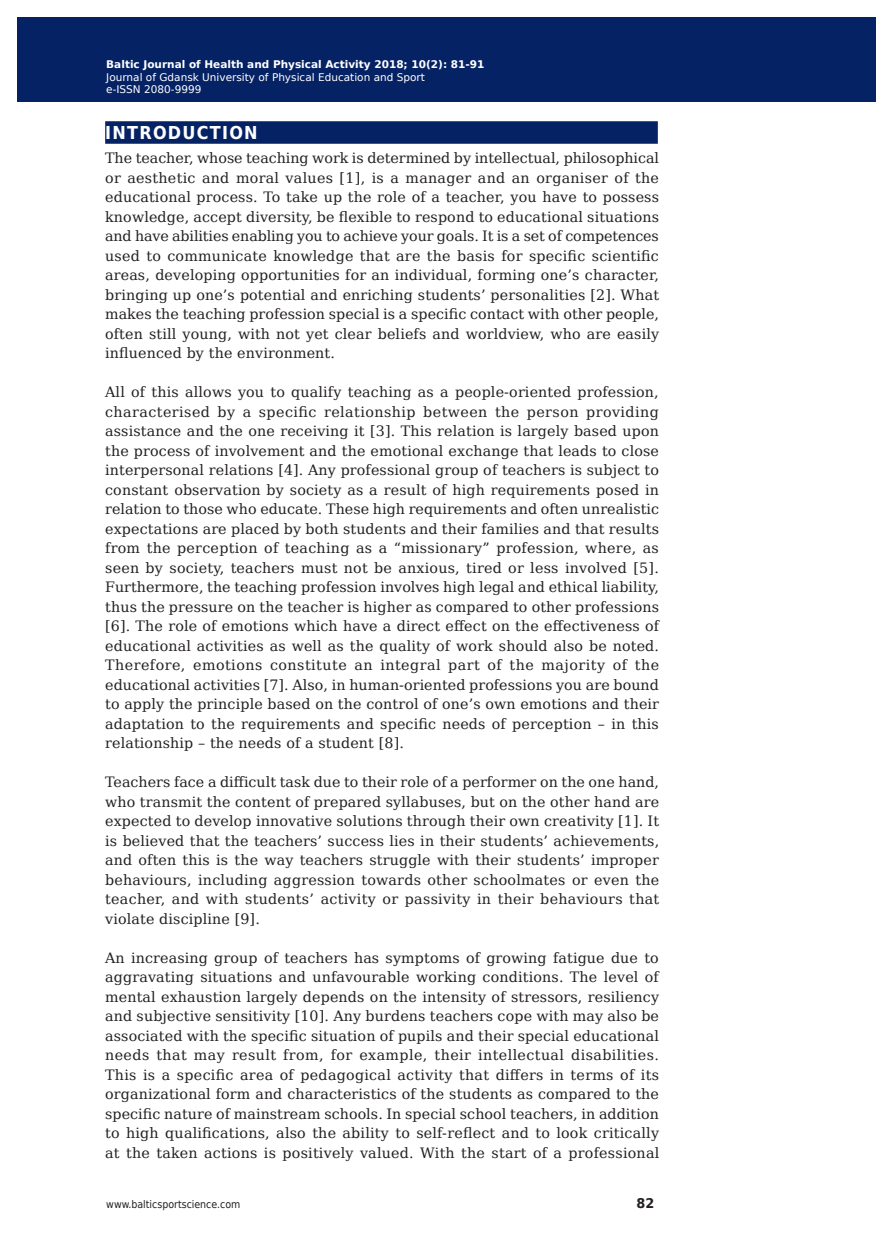
<style>
.page{position:relative;width:893px;height:1255px;background:#fff}
.page>*{position:absolute;margin:0;border:0;box-sizing:border-box;transform-origin:0 0}
.t1{font:700 17.85px "DejaVu Sans Condensed";letter-spacing:.07em;color:#fff}
.t2{font:14.25px/19.5px "DejaVu Serif";letter-spacing:.01em;color:#231f20;text-align:justify}
.t3{font:700 13.35px "DejaVu Sans";color:#231f20;scale:.96 1}
.t4{font:10.5px/12.6px "DejaVu Sans Condensed";color:#fff}
.t5{font:10.5px/12.6px "DejaVu Sans";color:#fff}
.t6{font:700 10.5px "DejaVu Sans";color:#fff}
.t7{font:10.5px "DejaVu Sans Condensed";color:#231f20}
</style>
<div class="page">
<div style="left:105px;top:121px;width:553px;height:23px;background:#052265"></div>
<div style="left:21px;top:17px;width:855px;height:85px;background:#052265"></div>
<p class="t4" style="left:108px;top:55px;width:341px">Szczesna-Kaczmarek A<br>Blood K+ concentration balance after prolonged submaximal exercise...</p>
<p class="t6" style="left:106px;top:56px;width:380px">Baltic Journal of Health and Physical Activity 2018; 10(2): 81-91</p>
<p class="t5" style="left:106px;top:70px;width:320px">Journal of Gdansk University of Physical Education and Sport e-ISSN 2080-9999</p>
<p class="t1" style="left:105px;top:118px;width:154px">INTRODUCTION</p>
<p class="t2" style="left:105px;top:148px;width:555px">The teacher, whose teaching work is determined by intellectual, philosophical or aesthetic and moral values [1], is a manager and an organiser of the educational process. To take up the role of a teacher, you have to possess knowledge, accept diversity, be flexible to respond to educational situations and have abilities enabling you to achieve your goals. It is a set of competences used to communicate knowledge that are the basis for specific scientific areas, developing opportunities for an individual, forming one’s character, bringing up one’s potential and enriching students’ personalities [2]. What makes the teaching profession special is a specific contact with other people, often still young, with not yet clear beliefs and worldview, who are easily influenced by the environment.</p>
<p class="t2" style="left:105px;top:382px;width:555px">All of this allows you to qualify teaching as a people-oriented profession, characterised by a specific relationship between the person providing assistance and the one receiving it [3]. This relation is largely based upon the process of involvement and the emotional exchange that leads to close interpersonal relations [4]. Any professional group of teachers is subject to constant observation by society as a result of high requirements posed in relation to those who educate. These high requirements and often unrealistic expectations are placed by both students and their families and that results from the perception of teaching as a “missionary” profession, where, as seen by society, teachers must not be anxious, tired or less involved [5].<br>Furthermore, the teaching profession involves high legal and ethical liability, thus the pressure on the teacher is higher as compared to other professions [6]. The role of emotions which have a direct effect on the effectiveness of educational activities as well as the quality of work should also be noted.<br>Therefore, emotions constitute an integral part of the majority of the educational activities [7]. Also, in human-oriented professions you are bound to apply the principle based on the control of one’s own emotions and their adaptation to the requirements and specific needs of perception – in this relationship – the needs of a student [8].</p>
<p class="t2" style="left:105px;top:772px;width:556px">Teachers face a difficult task due to their role of a performer on the one hand, who transmit the content of prepared syllabuses, but on the other hand are expected to develop innovative solutions through their own creativity [1]. It is believed that the teachers’ success lies in their students’ achievements, and often this is the way teachers struggle with their students’ improper behaviours, including aggression towards other schoolmates or even the teacher, and with students’ activity or passivity in their behaviours that violate discipline [9].</p>
<p class="t2" style="left:105px;top:947px;width:556px">An increasing group of teachers has symptoms of growing fatigue due to aggravating situations and unfavourable working conditions. The level of mental exhaustion largely depends on the intensity of stressors, resiliency and subjective sensitivity [10]. Any burdens teachers cope with may also be associated with the specific situation of pupils and their special educational needs that may result from, for example, their intellectual disabilities.<br>This is a specific area of pedagogical activity that differs in terms of its organizational form and characteristics of the students as compared to the specific nature of mainstream schools. In special school teachers, in addition to high qualifications, also the ability to self-reflect and to look critically at the taken actions is positively valued. With the start of a professional</p>
<p class="t7" style="left:106px;top:1195px;width:136px">www.balticsportscience.com</p>
<p class="t3" style="left:636px;top:1192px;width:20px">82</p>
</div>
